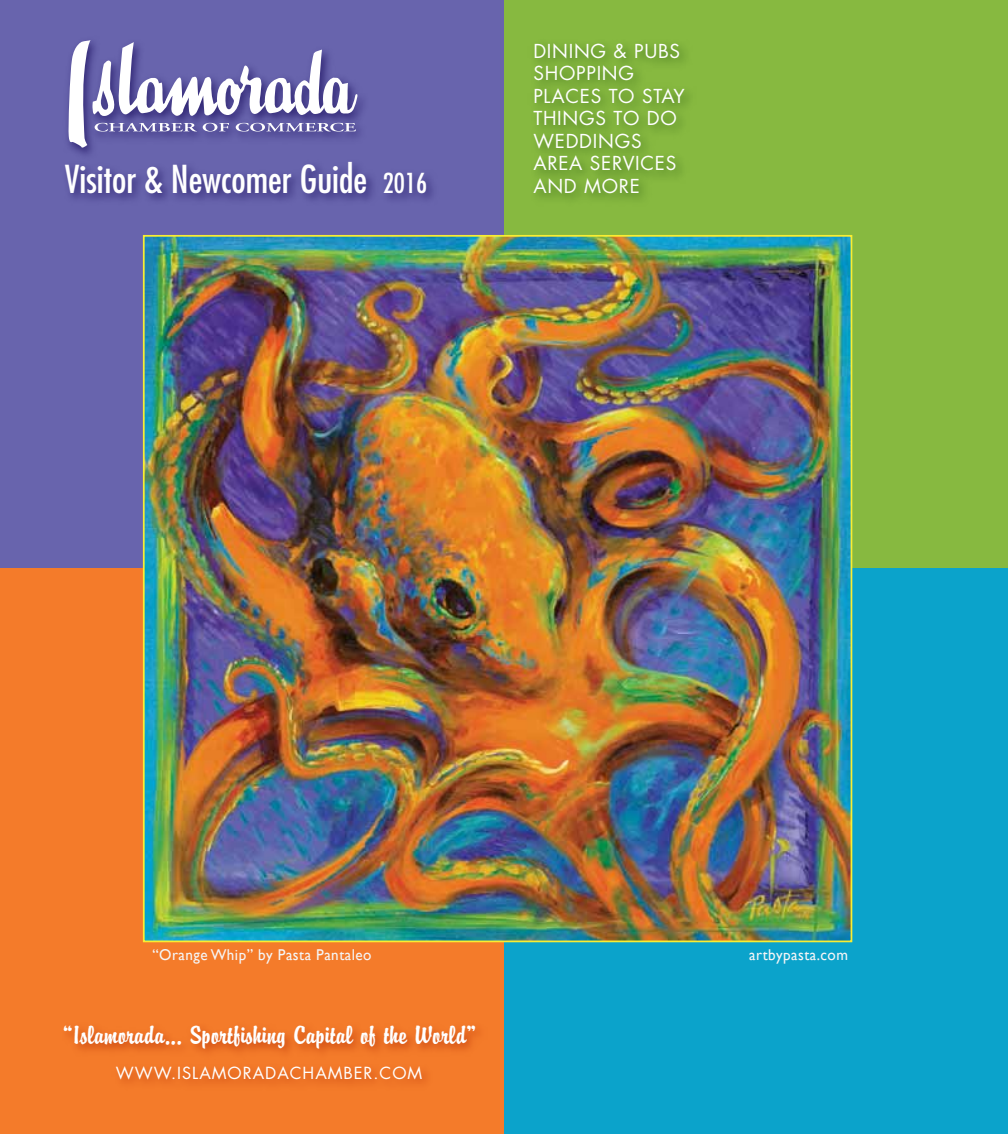
<style>
.page{position:relative;width:1008px;height:1134px;background:#fff}
.page>*{position:absolute;margin:0;border:0;box-sizing:border-box;transform-origin:0 0}
.t1{font:condensed 37.45px "Futura";color:#fff}
.t2{font:27.3px "Brody D";color:#fff}
.t3{font:18.72px/22.4px "Futura";letter-spacing:.04em;color:#fff}
.t4{font:16.28px "Futura";letter-spacing:.06em;color:#fff}
.t5{font:15.58px "Gill Sans";letter-spacing:.03em;color:#f5f5f6;scale:.96 1}
.s1{font-size:26.78px}
</style>
<div class="page">
<div style="left:0;top:0;width:505px;height:571px;background:#6864ad"></div>
<div style="left:505px;top:0;width:503px;height:571px;background:#87b940"></div>
<div style="left:0;top:568px;width:505px;height:566px;background:#f47b2a"></div>
<div style="left:505px;top:568px;width:503px;height:566px;background:#0ba3cb"></div>
<img style="left:67px;top:94px;width:296px;height:69px">
<img style="left:357px;top:115px;width:6px;height:32px">
<svg style="left:68px;top:40px;width:289px;height:109px"></svg>
<img style="left:146px;top:238px;width:703px;height:701px">
<h1 class="t1" style="left:65px;top:155px;width:364px">Visitor &amp; Newcomer Guide <span class="s1">2016</span></h1>
<p class="t3" style="left:533px;top:39px;width:153px">DINING &amp; PUBS<br>SHOPPING<br>PLACES TO STAY<br>THINGS TO DO<br>WEDDINGS<br>AREA SERVICES<br>AND MORE</p>
<p class="t5" style="left:152px;top:946px;width:230px">“Orange Whip” by Pasta Pantaleo</p>
<p class="t5" style="left:749px;top:946px;width:104px">artbypasta.com</p>
<h2 class="t2" style="left:63px;top:1020px;width:415px">“Islamorada... Sportfishing Capital of the World”</h2>
<p class="t4" style="left:116px;top:1062px;width:308px">WWW.ISLAMORADACHAMBER.COM</p>
</div>
